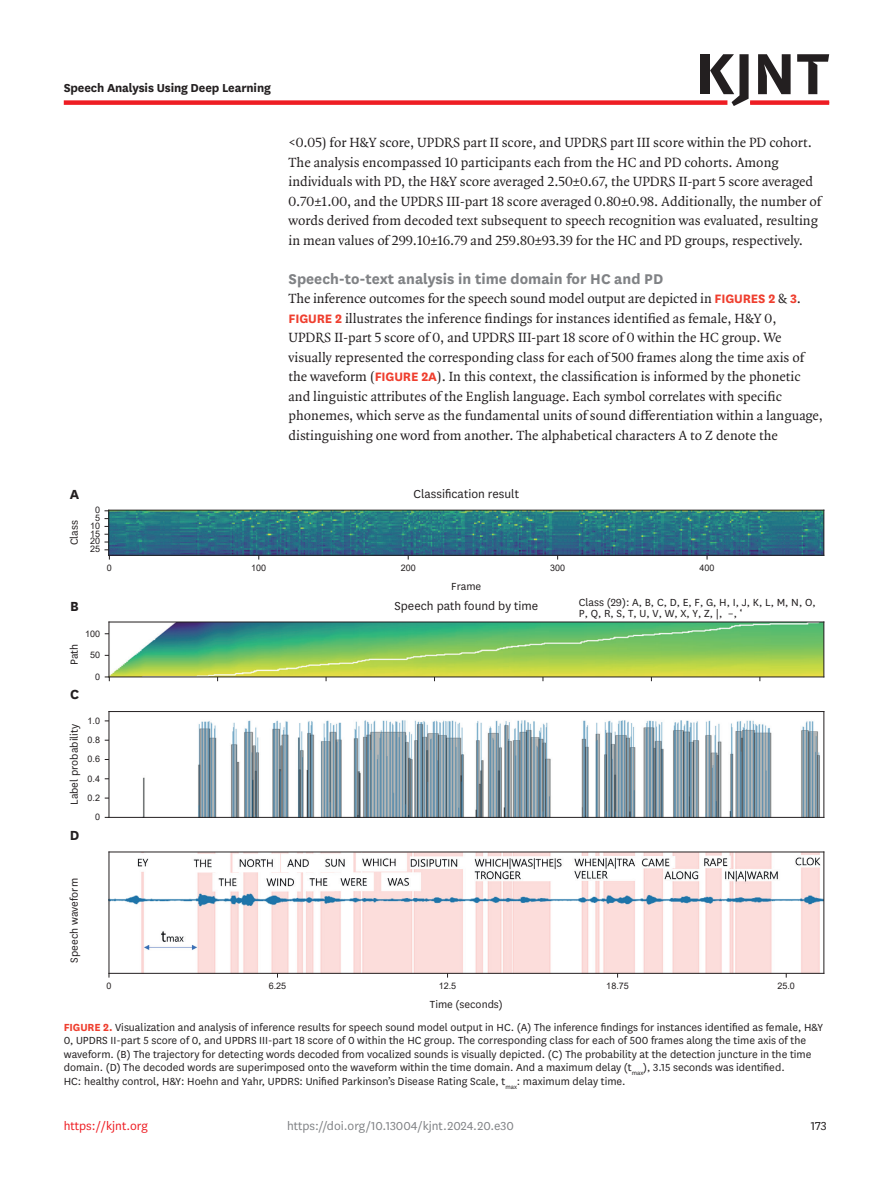
<style>
.page{position:relative;width:893px;height:1191px;background:#fff}
.page>*{position:absolute;margin:0;border:0;box-sizing:border-box;transform-origin:0 0}
.body_title2{font:700 16.5px "National";color:#808285}
.t1{font:700 15.45px "National";color:#231f20}
.body_p_first{font:14.25px/19.5px "Quadraat OT";color:#231f20}
.t2{font:13.5px "National";color:#231f20}
.doi_running_footer{font:13.5px "National";color:#808285}
.alt-title-type{font:700 13.5px "National";letter-spacing:-.01em;color:#231f20}
.t3{font:13.5px "National";color:#ee1d23}
.fig_caption{font:12px/13.5px "National";color:#231f20}
.t4{font:9px/7.8px "Arial";color:#231f20;text-align:center}
.s1{font-family:"National";font-weight:700;color:#ef3e2e}
.s2{font-weight:700;color:#ef3e2e}
</style>
<div class="page">
<div style="left:64px;top:100px;width:663px;height:5px;background:#ee1d23"></div>
<div style="left:750px;top:100px;width:79px;height:5px;background:#ee1d23"></div>
<div style="left:700px;top:54px;width:9px;height:40px;background:#231f20"></div>
<svg style="left:797px;top:54px;width:32px;height:40px"></svg>
<svg style="left:758px;top:54px;width:33px;height:40px"></svg>
<svg style="left:710px;top:54px;width:39px;height:52px"></svg>
<img style="left:109px;top:511px;width:714px;height:44px">
<hr style="left:109px;top:555px;width:715px;height:1px;background:#231f20">
<hr style="left:109px;top:510px;width:715px;height:1px;background:#231f20">
<hr style="left:108px;top:510px;width:1px;height:45px;background:#231f20">
<hr style="left:823px;top:510px;width:1px;height:45px;background:#231f20">
<svg style="left:104px;top:549px;width:6px;height:10px"></svg>
<img style="left:110px;top:852px;width:713px;height:121px">
<hr style="left:109px;top:973px;width:715px;height:1px;background:#231f20">
<hr style="left:109px;top:851px;width:715px;height:1px;background:#231f20">
<hr style="left:109px;top:852px;width:1px;height:121px;background:#231f20">
<hr style="left:823px;top:852px;width:1px;height:121px;background:#231f20">
<img style="left:110px;top:622px;width:713px;height:54px">
<hr style="left:109px;top:676px;width:715px;height:1px;background:#231f20">
<hr style="left:109px;top:621px;width:715px;height:1px;background:#231f20">
<hr style="left:109px;top:622px;width:1px;height:55px;background:#231f20">
<hr style="left:823px;top:622px;width:1px;height:55px;background:#231f20">
<svg style="left:105px;top:676px;width:5px;height:5px"></svg>
<img style="left:110px;top:712px;width:713px;height:105px">
<hr style="left:109px;top:817px;width:715px;height:1px;background:#231f20">
<hr style="left:109px;top:711px;width:715px;height:1px;background:#231f20">
<hr style="left:109px;top:711px;width:1px;height:106px;background:#231f20">
<hr style="left:823px;top:711px;width:1px;height:106px;background:#231f20">
<p class="alt-title-type" style="left:64px;top:78px;width:209px">Speech Analysis Using Deep Learning</p>
<p class="body_p_first" style="left:289px;top:133px;width:534px">&lt;0.05) for H&amp;Y score, UPDRS part II score, and UPDRS part III score within the PD cohort.<br>The analysis encompassed 10 participants each from the HC and PD cohorts. Among individuals with PD, the H&amp;Y score averaged 2.50±0.67, the UPDRS II-part 5 score averaged 0.70±1.00, and the UPDRS III-part 18 score averaged 0.80±0.98. Additionally, the number of words derived from decoded text subsequent to speech recognition was evaluated, resulting in mean values of 299.10±16.79 and 259.80±93.39 for the HC and PD groups, respectively.</p>
<p class="body_title2" style="left:289px;top:267px;width:376px">Speech-to-text analysis in time domain for HC and PD</p>
<p class="body_p_first" style="left:289px;top:289px;width:536px">The inference outcomes for the speech sound model output are depicted in <span class="s1">FIGURES 2</span> &amp; <span class="s1">3</span>.<br><span class="s1">FIGURE 2</span> illustrates the inference findings for instances identified as female, H&amp;Y 0,<br>UPDRS II-part 5 score of 0, and UPDRS III-part 18 score of 0 within the HC group. We visually represented the corresponding class for each of 500 frames along the time axis of the waveform (<span class="s1">FIGURE 2A</span>). In this context, the classification is informed by the phonetic and linguistic attributes of the English language. Each symbol correlates with specific phonemes, which serve as the fundamental units of sound differentiation within a language, distinguishing one word from another. The alphabetical characters A to Z denote the</p>
<p class="t1" style="left:70px;top:483px;width:11px">A</p>
<p class="fig_caption" style="left:67px;top:545px;width:27px;rotate:-90deg">Class</p>
<p class="t4" style="left:95px;top:506px;width:7px">0</p>
<p class="t4" style="left:90px;top:514px;width:12px">5<br>10<br>15<br>20<br>25</p>
<p class="t2" style="left:414px;top:485px;width:107px">Classification result</p>
<p class="t4" style="left:107px;top:564px;width:7px">0</p>
<p class="t4" style="left:251px;top:564px;width:17px">100</p>
<p class="t4" style="left:401px;top:564px;width:17px">200</p>
<p class="t4" style="left:550px;top:564px;width:17px">300</p>
<p class="t4" style="left:699px;top:564px;width:17px">400</p>
<p class="fig_caption" style="left:451px;top:578px;width:32px">Frame</p>
<p class="t1" style="left:70px;top:595px;width:10px">B</p>
<p class="fig_caption" style="left:579px;top:597px;width:238px;line-height:10.5px">Class (29): A, B, C, D, E, F, G, H, I, J, K, L, M, N, O,<br>P, Q, R, S, T, U, V, W, X, Y, Z, |, –, ‘</p>
<p class="t2" style="left:395px;top:597px;width:145px">Speech path found by time</p>
<p class="fig_caption" style="left:67px;top:665px;width:23px;rotate:-90deg">Path</p>
<p class="t4" style="left:85px;top:629px;width:17px">100</p>
<p class="t4" style="left:90px;top:651px;width:12px">50</p>
<p class="t4" style="left:95px;top:672px;width:7px">0</p>
<p class="t1" style="left:70px;top:683px;width:11px">C</p>
<p class="t4" style="left:87px;top:717px;width:14px">1.0</p>
<p class="fig_caption" style="left:67px;top:805px;width:82px;rotate:-90deg">Label probability</p>
<p class="t4" style="left:87px;top:736px;width:14px">0.8</p>
<p class="t4" style="left:87px;top:755px;width:14px">0.6</p>
<p class="t4" style="left:87px;top:774px;width:14px">0.4</p>
<p class="t4" style="left:87px;top:793px;width:14px">0.2</p>
<p class="t1" style="left:70px;top:824px;width:11px">D</p>
<p class="t4" style="left:95px;top:813px;width:7px">0</p>
<p class="fig_caption" style="left:67px;top:962px;width:86px;rotate:-90deg">Speech waveform</p>
<p class="t4" style="left:106px;top:982px;width:7px">0</p>
<p class="t4" style="left:269px;top:982px;width:19px">6.25</p>
<p class="t4" style="left:439px;top:982px;width:19px">12.5</p>
<p class="t4" style="left:606px;top:982px;width:24px">18.75</p>
<p class="t4" style="left:777px;top:982px;width:19px">25.0</p>
<p class="fig_caption" style="left:430px;top:996px;width:74px">Time (seconds)</p>
<p class="fig_caption" style="left:64px;top:1019px;width:761px"><span class="s2">FIGURE 2.</span> Visualization and analysis of inference results for speech sound model output in HC. (A) The inference findings for instances identified as female, H&amp;Y 0, UPDRS II-part 5 score of 0, and UPDRS III-part 18 score of 0 within the HC group. The corresponding class for each of 500 frames along the time axis of the waveform. (B) The trajectory for detecting words decoded from vocalized sounds is visually depicted. (C) The probability at the detection juncture in the time domain. (D) The decoded words are superimposed onto the waveform within the time domain. And a maximum delay (t<sub>max</sub>), 3.15 seconds was identified.<br>HC: healthy control, H&amp;Y: Hoehn and Yahr, UPDRS: Unified Parkinson’s Disease Rating Scale, t<sub>max</sub>: maximum delay time.</p>
<p class="t3" style="left:64px;top:1116px;width:86px">https://kjnt.org</p>
<p class="doi_running_footer" style="left:287px;top:1116px;width:228px">https://doi.org/10.13004/kjnt.2024.20.e30</p>
<p class="t2" style="left:811px;top:1116px;width:17px">173</p>
</div>
